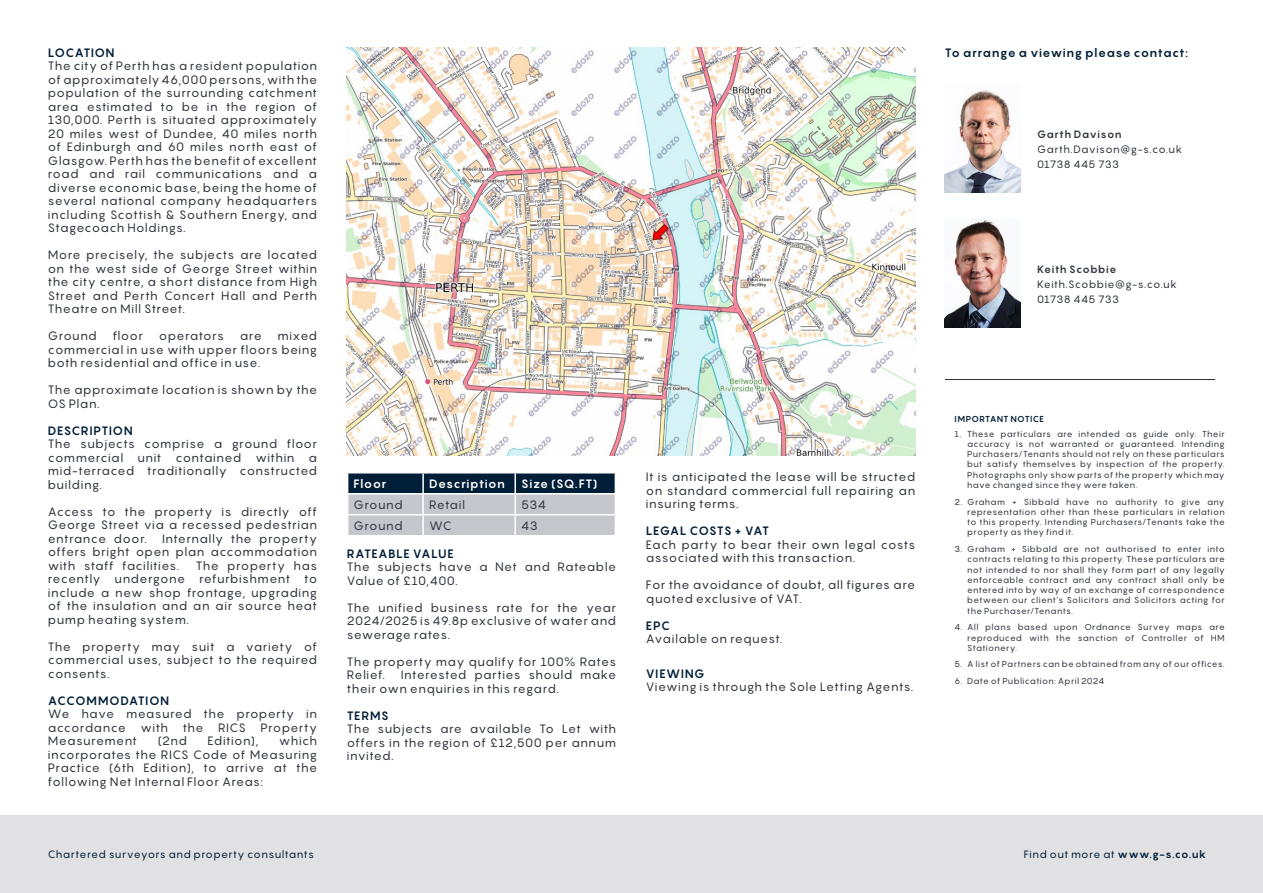
<style>
.page{position:relative;width:1263px;height:893px;background:#fff}
.page>*{position:absolute;margin:0;border:0;box-sizing:border-box;transform-origin:0 0}
._5_text{font:12px/13.5px "Pangram";letter-spacing:.035em;color:#30343e;text-align:justify}
._6_heads{font:700 12px "Pangram";letter-spacing:.035em;color:#001e37}
._6_text{font:700 12px "Pangram";letter-spacing:.04em;color:#fff}
._6_text-2{font:12px "Pangram";letter-spacing:.035em;color:#30343e}
._5_text-2{font:10.5px "Pangram";letter-spacing:.035em;color:#30343e}
.t1{font:10.5px "Pangram";letter-spacing:.04em;color:#001e37}
._5_text-3{font:700 10.5px "Pangram";letter-spacing:.045em;color:#30343e}
.t2{font:8.55px/10.2px "Pangram";letter-spacing:.04em;color:#30343e;text-align:justify}
.t3{font:700 8.55px "Pangram";letter-spacing:.035em;color:#001e37}
.s1{font-weight:700}
</style>
<div class="page">
<svg style="left:347px;top:473px;width:269px;height:62px;background:#8d97a1"></svg>
<img style="left:347px;top:48px;width:568px;height:407px">
<img style="left:945px;top:90px;width:76px;height:102px">
<hr style="left:945px;top:379px;width:270px;height:1px;background:#30343e">
<div style="left:0;top:815px;width:1263px;height:78px;background:#e1e1e3"></div>
<img style="left:945px;top:219px;width:76px;height:108px">
<p class="_6_heads" style="left:48px;top:45px;width:68px">LOCATION</p>
<p class="_5_text" style="left:48px;top:59px;width:271px">The city of Perth has a resident population of approximately 46,000 persons, with the population of the surrounding catchment area estimated to be in the region of 130,000. Perth is situated approximately 20 miles west of Dundee, 40 miles north of Edinburgh and 60 miles north east of Glasgow. Perth has the benefit of excellent road and rail communications and a diverse economic base, being the home of several national company headquarters including Scottish &amp; Southern Energy, and Stagecoach Holdings.</p>
<p class="_5_text" style="left:48px;top:248px;width:271px">More precisely, the subjects are located on the west side of George Street within the city centre, a short distance from High Street and Perth Concert Hall and Perth Theatre on Mill Street.</p>
<p class="_5_text" style="left:48px;top:329px;width:50px">Ground</p>
<p class="_5_text" style="left:113px;top:329px;width:32px">floor</p>
<p class="_5_text" style="left:159px;top:329px;width:66px">operators</p>
<p class="_5_text" style="left:240px;top:329px;width:23px">are</p>
<p class="_5_text" style="left:48px;top:329px;width:271px;text-indent:230px">mixed commercial in use with upper floors being both residential and office in use.</p>
<p class="_5_text" style="left:48px;top:383px;width:271px">The approximate location is shown by the<br>OS Plan.</p>
<p class="_6_heads" style="left:48px;top:423px;width:86px">DESCRIPTION</p>
<p class="_5_text" style="left:48px;top:437px;width:271px">The subjects comprise a ground floor commercial unit contained within a mid-terraced traditionally constructed building.</p>
<p class="_5_text" style="left:48px;top:505px;width:271px">Access to the property is directly off George Street via a recessed pedestrian entrance door.</p>
<p class="_5_text" style="left:48px;top:532px;width:271px;text-indent:114px">Internally the property offers bright open plan accommodation with staff facilities.</p>
<p class="_5_text" style="left:48px;top:559px;width:271px;text-indent:148px">The property has recently undergone refurbishment to include a new shop frontage, upgrading of the insulation and an air source heat pump heating system.</p>
<p class="_5_text" style="left:48px;top:640px;width:271px">The property may suit a variety of commercial uses, subject to the required consents.</p>
<p class="_6_heads" style="left:48px;top:693px;width:123px">ACCOMMODATION</p>
<p class="_5_text" style="left:48px;top:707px;width:271px">We have measured the property in accordance with the RICS Property Measurement</p>
<p class="_5_text" style="left:48px;top:734px;width:271px;text-indent:231px">which incorporates the RICS Code of Measuring Practice (6th Edition), to arrive at the following Net Internal Floor Areas:</p>
<p class="_5_text" style="left:158px;top:734px;width:31px">(2nd</p>
<p class="_5_text" style="left:208px;top:734px;width:52px">Edition),</p>
<p class="_6_text" style="left:354px;top:476px;width:34px">Floor</p>
<p class="_6_text" style="left:429px;top:476px;width:77px">Description</p>
<p class="_6_text" style="left:521px;top:476px;width:78px">Size (SQ.FT)</p>
<p class="_6_text-2" style="left:354px;top:497px;width:50px">Ground</p>
<p class="_6_text-2" style="left:429px;top:497px;width:37px">Retail</p>
<p class="_6_text-2" style="left:521px;top:497px;width:26px">534</p>
<p class="_6_text-2" style="left:354px;top:518px;width:50px">Ground</p>
<p class="_6_text-2" style="left:429px;top:518px;width:24px">WC</p>
<p class="_6_text-2" style="left:521px;top:518px;width:18px">43</p>
<p class="_6_heads" style="left:347px;top:545px;width:108px">RATEABLE VALUE</p>
<p class="_5_text" style="left:347px;top:560px;width:271px">The subjects have a Net and Rateable<br>Value of £10,400.</p>
<p class="_5_text" style="left:347px;top:600px;width:271px">The unified business rate for the year 2024/2025 is 49.8p exclusive of water and sewerage rates.</p>
<p class="_5_text" style="left:347px;top:654px;width:271px">The property may qualify for 100% Rates<br>Relief.</p>
<p class="_5_text" style="left:347px;top:668px;width:271px;text-indent:54px">Interested parties should make their own enquiries in this regard.</p>
<p class="_6_heads" style="left:347px;top:707px;width:43px">TERMS</p>
<p class="_5_text" style="left:347px;top:722px;width:271px">The subjects are available To Let with offers in the region of £12,500 per annum invited.</p>
<p class="_5_text" style="left:646px;top:470px;width:271px">It is anticipated the lease will be structed on standard commercial full repairing an insuring terms.</p>
<p class="_6_heads" style="left:646px;top:523px;width:125px">LEGAL COSTS + VAT</p>
<p class="_5_text" style="left:646px;top:537px;width:271px">Each party to bear their own legal costs associated with this transaction.</p>
<p class="_5_text" style="left:646px;top:578px;width:271px">For the avoidance of doubt, all figures are quoted exclusive of VAT.</p>
<p class="_6_heads" style="left:646px;top:617px;width:25px">EPC</p>
<p class="_5_text" style="left:646px;top:632px;width:138px">Available on request.</p>
<p class="_6_heads" style="left:646px;top:665px;width:60px">VIEWING</p>
<p class="_5_text" style="left:646px;top:680px;width:269px">Viewing is through the Sole Letting Agents.</p>
<p class="_6_heads" style="left:945px;top:45px;width:245px">To arrange a viewing please contact:</p>
<p class="_5_text-3" style="left:1037px;top:127px;width:86px">Garth Davison</p>
<p class="_5_text-2" style="left:1037px;top:142px;width:146px">Garth.Davison@g-s.co.uk</p>
<p class="_5_text-2" style="left:1037px;top:157px;width:84px">01738 445 733</p>
<p class="_5_text-3" style="left:1037px;top:263px;width:81px">Keith Scobbie</p>
<p class="_5_text-2" style="left:1037px;top:278px;width:141px">Keith.Scobbie@g-s.co.uk</p>
<p class="_5_text-2" style="left:1037px;top:293px;width:84px">01738 445 733</p>
<p class="t3" style="left:954px;top:414px;width:91px">IMPORTANT NOTICE</p>
<p class="t2" style="left:967px;top:428px;width:259px;text-indent:-13px">1. These particulars are intended as guide only. Their accuracy is not warranted or guaranteed. Intending Purchasers/Tenants should not rely on these particulars but satisfy themselves by inspection of the property.<br>Photographs only show parts of the property which may have changed since they were taken.</p>
<p class="t2" style="left:967px;top:496px;width:259px;text-indent:-13px">2. Graham + Sibbald have no authority to give any representation other than these particulars in relation to this property. Intending Purchasers/Tenants take the property as they find it.</p>
<p class="t2" style="left:967px;top:544px;width:259px;text-indent:-13px">3. Graham + Sibbald are not authorised to enter into contracts relating to this property. These particulars are not intended to nor shall they form part of any legally enforceable contract and any contract shall only be entered into by way of an exchange of correspondence between our client’s Solicitors and Solicitors acting for the Purchaser/Tenants.</p>
<p class="t2" style="left:967px;top:622px;width:259px;text-indent:-13px">4. All plans based upon Ordnance Survey maps are reproduced with the sanction of Controller of HM Stationery.</p>
<p class="t2" style="left:954px;top:659px;width:272px">5. A list of Partners can be obtained from any of our offices.</p>
<p class="t2" style="left:954px;top:676px;width:151px">6. Date of Publication: April 2024</p>
<p class="t1" style="left:48px;top:848px;width:268px">Chartered surveyors and property consultants</p>
<p class="t1" style="left:1024px;top:848px;width:184px">Find out more at <span class="s1">www.g-s.co.uk</span></p>
</div>
